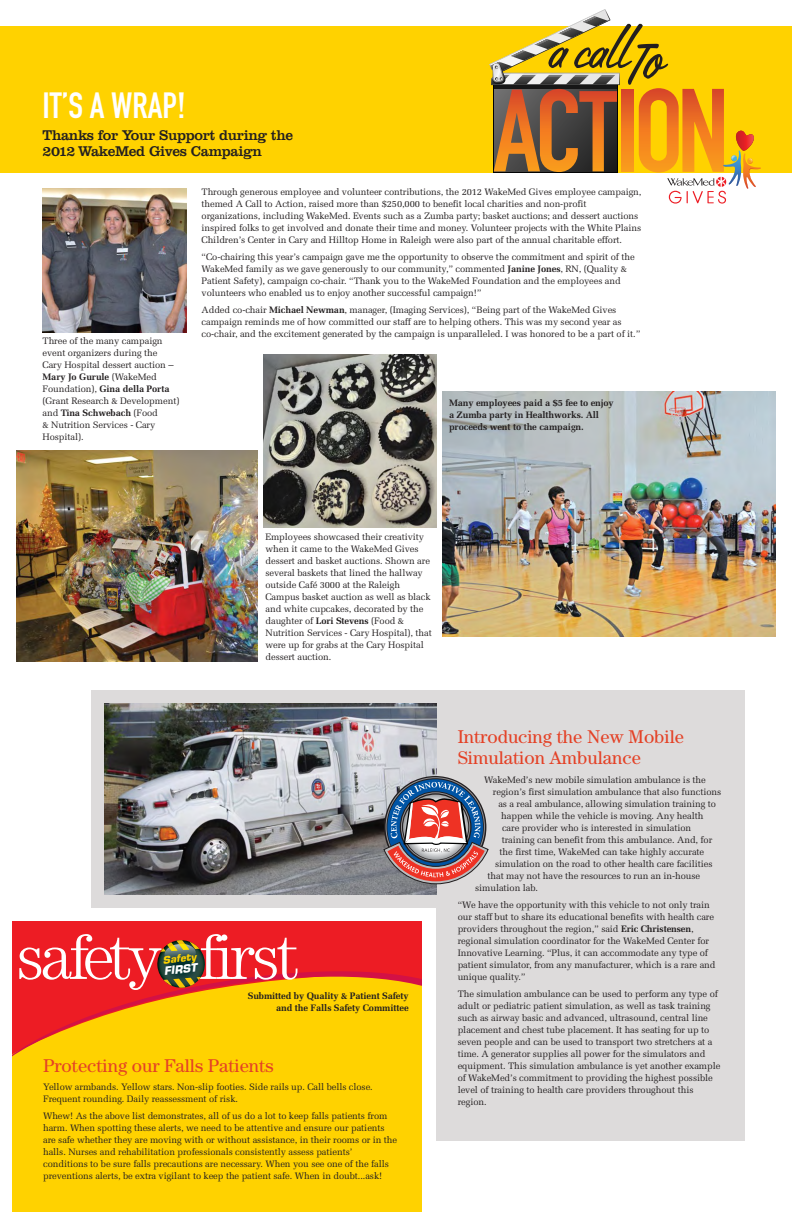
<style>
.page{position:relative;width:792px;height:1224px;background:#fff}
.page>*{position:absolute;margin:0;border:0;box-sizing:border-box;transform-origin:0 0}
.t1{font:300 65.2px "Century";letter-spacing:-.05em;color:#fff}
.t2{font:36px "DIN Engschrift LTCE Alternate";color:#fff}
.t3{font:18.5px/21px "Century";color:#e44126}
.t4{font:14.5px/16.1px "Clarendon BT";letter-spacing:-.025em;color:#231f20}
.t5{font:italic 700 11px "Eurostile";color:#fff}
.t6{font:italic 700 10.1px "Eurostile";color:#ffd200}
.t7{font:9.4px/12px "Melior";letter-spacing:-.01em;color:#231f20}
.t8{font:700 9.4px/12px "Melior";letter-spacing:-.01em;color:#231f20;text-align:right}
.s1{font-weight:700}
</style>
<div class="page">
<div style="left:92px;top:690px;width:653px;height:217px;background:#dddbdb"></div>
<div style="left:437px;top:901px;width:308px;height:240px;background:#dddbdb"></div>
<div style="left:12px;top:930px;width:410px;height:282px;background:#ffd200"></div>
<div style="left:12px;top:922px;width:410px;height:44px;background:#ed1c24"></div>
<svg style="left:12px;top:966px;width:410px;height:91px"></svg>
<svg style="left:156px;top:939px;width:50px;height:50px;background:#724832"></svg>
<img style="left:105px;top:704px;width:332px;height:190px">
<img style="left:16px;top:450px;width:241px;height:212px">
<img style="left:263px;top:354px;width:173px;height:174px">
<img style="left:443px;top:391px;width:332px;height:246px">
<div style="left:0;top:27px;width:792px;height:146px;background:#ffd200"></div>
<svg style="left:489px;top:9px;width:272px;height:195px"></svg>
<img style="left:43px;top:188px;width:144px;height:144px">
<svg style="left:383px;top:778px;width:106px;height:106px;background:#9a7c87"></svg>
<h2 class="t2" style="left:43px;top:93px;width:145px">IT’S A WRAP!</h2>
<h3 class="t4" style="left:43px;top:129px;width:252px">Thanks for Your Support during the<br>2012 WakeMed Gives Campaign</h3>
<p class="t7" style="left:43px;top:335px;width:138px">Three of the many campaign event organizers during the<br>Cary Hospital dessert auction –<br><span class="s1">Mary Jo Gurule</span> (WakeMed<br>Foundation), <span class="s1">Gina della Porta </span>(Grant Research &amp; Development) and <span class="s1">Tina Schwebach</span> (Food<br>&amp; Nutrition Services - Cary<br>Hospital).</p>
<p class="t7" style="left:202px;top:187px;width:441px">Through generous employee and volunteer contributions, the 2012 WakeMed Gives employee campaign, themed A Call to Action, raised more than $250,000 to benefit local charities and non-profit organizations, including WakeMed. Events such as a Zumba party; basket auctions; and dessert auctions inspired folks to get involved and donate their time and money. Volunteer projects with the White Plains Children’s Center in Cary and Hilltop Home in Raleigh were also part of the annual charitable effort.</p>
<p class="t7" style="left:202px;top:252px;width:435px">“Co-chairing this year’s campaign gave me the opportunity to observe the commitment and spirit of the WakeMed family as we gave generously to our community,” commented <span class="s1">Janine Jones</span>, RN, (Quality &amp; Patient Safety), campaign co-chair. “Thank you to the WakeMed Foundation and the employees and volunteers who enabled us to enjoy another successful campaign!”</p>
<p class="t7" style="left:202px;top:305px;width:440px">Added co-chair <span class="s1">Michael Newman</span>, manager, (Imaging Services), “Being part of the WakeMed Gives campaign reminds me of how committed our staff are to helping others. This was my second year as co-chair, and the excitement generated by the campaign is unparalleled. I was honored to be a part of it.”</p>
<p class="t8" style="left:449px;top:398px;width:166px;text-align:left">Many employees paid a $5 fee to enjoy a Zumba party in Healthworks. All proceeds went to the campaign.</p>
<p class="t7" style="left:266px;top:532px;width:168px">Employees showcased their creativity when it came to the WakeMed Gives dessert and basket auctions. Shown are several baskets that lined the hallway outside Café 3000 at the Raleigh Campus basket auction as well as black and white cupcakes, decorated by the daughter of <span class="s1">Lori Stevens</span> (Food &amp; Nutrition Services - Cary Hospital), that were up for grabs at the Cary Hospital dessert auction.</p>
<h1 class="t1" style="left:16px;top:934px;width:285px">safety first</h1>
<p class="t6" style="left:162px;top:956px;width:35px;rotate:-6deg">Safety</p>
<p class="t5" style="left:164px;top:967px;width:34px;rotate:-6deg">FIRST</p>
<p class="t8" style="left:248px;top:991px;width:163px">Submitted by Quality &amp; Patient Safety and the Falls Safety Committee</p>
<h3 class="t3" style="left:43px;top:1057px;width:232px">Protecting our Falls Patients</h3>
<p class="t7" style="left:43px;top:1082px;width:331px">Yellow armbands. Yellow stars. Non-slip footies. Side rails up. Call bells close.<br>Frequent rounding. Daily reassessment of risk.</p>
<p class="t7" style="left:43px;top:1111px;width:356px">Whew! As the above list demonstrates, all of us do a lot to keep falls patients from harm. When spotting these alerts, we need to be attentive and ensure our patients are safe whether they are moving with or without assistance, in their rooms or in the halls. Nurses and rehabilitation professionals consistently assess patients’ conditions to be sure falls precautions are necessary. When you see one of the falls preventions alerts, be extra vigilant to keep the patient safe. When in doubt...ask!</p>
<h3 class="t3" style="left:458px;top:728px;width:228px">Introducing the New Mobile<br>Simulation Ambulance</h3>
<p class="t7" style="left:484px;top:774px;width:223px">WakeMed’s new mobile simulation ambulance is the</p>
<p class="t7" style="left:493px;top:786px;width:230px">region’s first simulation ambulance that also functions</p>
<p class="t7" style="left:498px;top:798px;width:219px">as a real ambulance, allowing simulation training to</p>
<p class="t7" style="left:501px;top:810px;width:204px">happen while the vehicle is moving. Any health</p>
<p class="t7" style="left:502px;top:822px;width:191px">care provider who is interested in simulation</p>
<p class="t7" style="left:502px;top:834px;width:212px">training can benefit from this ambulance. And, for</p>
<p class="t7" style="left:500px;top:846px;width:206px">the first time, WakeMed can take highly accurate</p>
<p class="t7" style="left:495px;top:858px;width:219px">simulation on the road to other health care facilities</p>
<p class="t7" style="left:488px;top:870px;width:214px">that may not have the resources to run an in-house</p>
<p class="t7" style="left:475px;top:882px;width:64px">simulation lab.</p>
<p class="t7" style="left:458px;top:899px;width:259px">“We have the opportunity with this vehicle to not only train our staff but to share its educational benefits with health care providers throughout the region,” said <span class="s1">Eric Christensen</span>, regional simulation coordinator for the WakeMed Center for Innovative Learning. “Plus, it can accommodate any type of patient simulator, from any manufacturer, which is a rare and unique quality.”</p>
<p class="t7" style="left:458px;top:988px;width:264px">The simulation ambulance can be used to perform any type of adult or pediatric patient simulation, as well as task training such as airway basic and advanced, ultrasound, central line placement and chest tube placement. It has seating for up to seven people and can be used to transport two stretchers at a time. A generator supplies all power for the simulators and equipment. This simulation ambulance is yet another example of WakeMed’s commitment to providing the highest possible level of training to health care providers throughout this region.</p>
</div>
